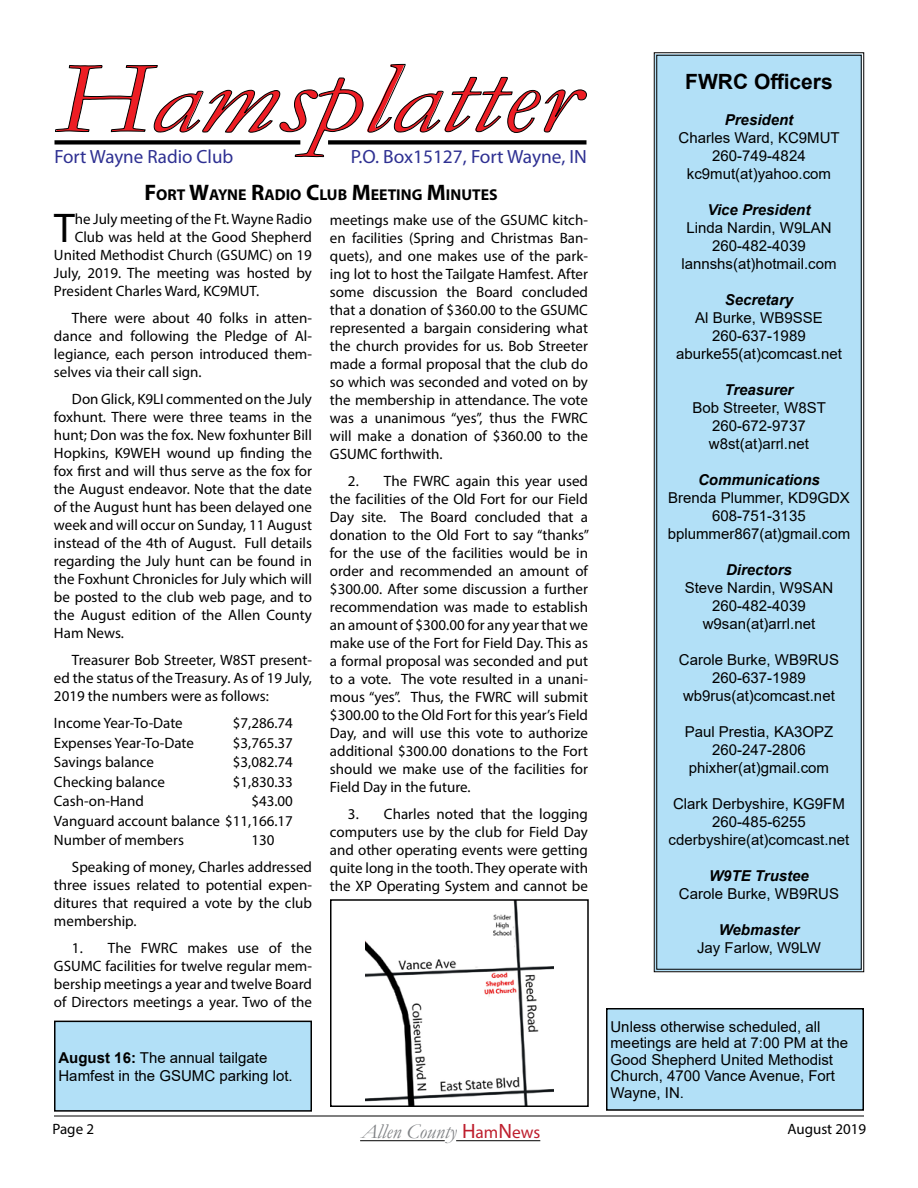
<style>
.page{position:relative;width:918px;height:1188px;background:#fff}
.page>*{position:absolute;margin:0;border:0;box-sizing:border-box;transform-origin:0 0}
.t1{font:italic 102.3px "Garamond";color:#ed1d24;scale:1.21 1}
.t2{font:41.7px "Myriad Pro";color:#000}
.t3{font:700 21px "Arial";color:#000}
.t4{font:italic 20.85px "Garamond";color:#808285}
.t5{font:19.2px "Myriad Pro";color:#2e3092}
.t6{font:700 15.75px "Myriad Pro";color:#000}
.t7{font:15px/18px "Myriad Pro";color:#000;text-align:justify}
.t8{font:15px/18px "Arial";color:#000;text-align:center}
.t9{font:italic 700 15px "Arial";color:#000}
.s1{font-size:22.5px}
.s2{font-weight:700}
.s3{font-family:"Myriad Pro";font-style:normal;color:#be1e2d}
.s4{font-family:"Myriad Pro";font-style:normal;font-size:17.4px;color:#be1e2d}
</style>
<div class="page">
<hr style="left:360px;top:1140px;width:85px;height:1px;background:#000">
<hr style="left:456px;top:1140px;width:84px;height:1px;background:#000">
<hr style="left:54px;top:1116px;width:810px;height:1px;background:#000">
<svg style="left:55px;top:64px;width:532px;height:93px"></svg>
<div style="left:55px;top:140px;width:245px;height:5px;background:#000"></div>
<div style="left:328px;top:140px;width:258px;height:5px;background:#000"></div>
<img style="left:366px;top:902px;width:187px;height:202px">
<div style="left:330px;top:899px;width:259px;height:208px;border:2px solid #000"></div>
<div style="left:654px;top:52px;width:210px;height:920px;background:#b2e0f7"></div>
<div style="left:607px;top:1009px;width:256px;height:101px;background:#b2e0f7"></div>
<div style="left:606px;top:1008px;width:258px;height:103px;border:2px solid #000"></div>
<div style="left:55px;top:1021px;width:256px;height:90px;background:#b2e0f7"></div>
<div style="left:54px;top:1021px;width:258px;height:91px;border:2px solid #000"></div>
<h1 class="t1" style="left:55px;top:29px;width:431px">Hamsplatter</h1>
<p class="t5" style="left:55px;top:145px;width:180px">Fort Wayne Radio Club</p>
<p class="t5" style="left:351px;top:145px;width:238px">P.O. Box15127, Fort Wayne, IN</p>
<p class="t6" style="left:144px;top:184px;width:355px"><span class="s1">F</span>ORT <span class="s1">W</span>AYNE <span class="s1">R</span>ADIO <span class="s1">C</span>LUB <span class="s1">M</span>EETING <span class="s1">M</span>INUTES</p>
<h2 class="t2" style="left:54px;top:203px;width:22px">T</h2>
<p class="t7" style="left:75px;top:210px;width:239px">he July meeting of the Ft. Wayne Radio</p>
<p class="t7" style="left:75px;top:228px;width:239px">Club was held at the Good Shepherd</p>
<p class="t7" style="left:54px;top:246px;width:260px">United Methodist Church (GSUMC) on 19</p>
<p class="t7" style="left:54px;top:264px;width:260px">July, 2019. The meeting was hosted by</p>
<p class="t7" style="left:54px;top:282px;width:207px">President Charles Ward, KC9MUT.</p>
<p class="t7" style="left:54px;top:309px;width:260px;text-indent:18px">There were about 40 folks in atten&shy;dance and following the Pledge of Al&shy;legiance, each person introduced them&shy;selves via their call sign.</p>
<p class="t7" style="left:54px;top:390px;width:260px;text-indent:18px">Don Glick, K9LI commented on the July foxhunt. There were three teams in the hunt; Don was the fox. New foxhunter Bill Hopkins, K9WEH wound up finding the fox first and will thus serve as the fox for the August endeavor. Note that the date of the August hunt has been delayed one week and will occur on Sunday, 11 August instead of the 4th of August. Full details regarding the July hunt can be found in the Foxhunt Chronicles for July which will be posted to the club web page, and to the August edition of the Allen County Ham News.</p>
<p class="t7" style="left:54px;top:651px;width:260px;text-indent:18px">Treasurer Bob Streeter, W8ST present&shy;ed the status of the Treasury. As of 19 July, 2019 the numbers were as follows:</p>
<p class="t7" style="left:54px;top:714px;width:130px">Income Year-To-Date</p>
<p class="t7" style="left:233px;top:714px;width:62px">$7,286.74</p>
<p class="t7" style="left:54px;top:733px;width:141px">Expenses Year-To-Date</p>
<p class="t7" style="left:233px;top:733px;width:62px">$3,765.37</p>
<p class="t7" style="left:54px;top:753px;width:102px">Savings balance</p>
<p class="t7" style="left:233px;top:753px;width:62px">$3,082.74</p>
<p class="t7" style="left:54px;top:772px;width:112px">Checking balance</p>
<p class="t7" style="left:233px;top:772px;width:62px">$1,830.33</p>
<p class="t7" style="left:54px;top:792px;width:91px">Cash-on-Hand</p>
<p class="t7" style="left:54px;top:791px;width:240px;line-height:19.5px;text-indent:197px">$43.00<br>Vanguard account balance $11,166.17<br>Number of members</p>
<p class="t7" style="left:72px;top:826px;width:241px;line-height:27px;text-indent:179px">130<br>Speaking of money, Charles addressed</p>
<p class="t7" style="left:54px;top:876px;width:260px">three issues related to potential expen&shy;ditures that required a vote by the club membership.</p>
<p class="t7" style="left:54px;top:939px;width:260px;text-indent:18px">1. The FWRC makes use of the GSUMC facilities for twelve regular mem&shy;bership meetings a year and twelve Board of Directors meetings a year. Two of the</p>
<p class="t8" style="left:58px;top:1048px;width:236px;text-align:left"><span class="s2">August 16:</span> The annual tailgate<br>Hamfest in the GSUMC parking lot.</p>
<p class="t7" style="left:330px;top:210px;width:260px">meetings make use of the GSUMC kitch&shy;en facilities (Spring and Christmas Ban&shy;quets), and one makes use of the park&shy;ing lot to host the Tailgate Hamfest. After some discussion the Board concluded that a donation of $360.00 to the GSUMC represented a bargain considering what the church provides for us. Bob Streeter made a formal proposal that the club do so which was seconded and voted on by the membership in attendance. The vote was a unanimous “yes”, thus the FWRC will make a donation of $360.00 to the GSUMC forthwith.</p>
<p class="t7" style="left:330px;top:471px;width:261px;text-indent:18px">2. The FWRC again this year used the facilities of the Old Fort for our Field Day site. The Board concluded that a donation to the Old Fort to say “thanks” for the use of the facilities would be in order and recommended an amount of $300.00. After some discussion a further recommendation was made to establish an amount of $300.00 for any year that we make use of the Fort for Field Day. This as a formal proposal was seconded and put to a vote. The vote resulted in a unani&shy;mous “yes”. Thus, the FWRC will submit $300.00 to the Old Fort for this year’s Field Day, and will use this vote to authorize additional $300.00 donations to the Fort should we make use of the facilities for Field Day in the future.</p>
<p class="t7" style="left:330px;top:804px;width:260px;text-indent:18px">3. Charles noted that the logging computers use by the club for Field Day and other operating events were getting quite long in the tooth. They operate with the XP Operating System and cannot be</p>
<h3 class="t3" style="left:685px;top:67px;width:149px">FWRC Officers</h3>
<p class="t9" style="left:725px;top:110px;width:70px">President</p>
<p class="t8" style="left:679px;top:128px;width:163px">Charles Ward, KC9MUT<br>260-749-4824 kc9mut(at)yahoo.com</p>
<p class="t9" style="left:708px;top:200px;width:104px">Vice President</p>
<p class="t8" style="left:681px;top:218px;width:157px">Linda Nardin, W9LAN<br>260-482-4039 lannshs(at)hotmail.com</p>
<p class="t9" style="left:725px;top:290px;width:70px">Secretary</p>
<p class="t8" style="left:676px;top:308px;width:167px">Al Burke, WB9SSE<br>260-637-1989 aburke55(at)comcast.net</p>
<p class="t9" style="left:725px;top:380px;width:70px">Treasurer</p>
<p class="t8" style="left:692px;top:398px;width:135px">Bob Streeter, W8ST<br>260-672-9737 w8st(at)arrl.net</p>
<p class="t9" style="left:698px;top:470px;width:123px">Communications</p>
<p class="t8" style="left:668px;top:488px;width:184px">Brenda Plummer, KD9GDX<br>608-751-3135 bplummer867(at)gmail.com</p>
<p class="t9" style="left:726px;top:560px;width:67px">Directors</p>
<p class="t8" style="left:685px;top:578px;width:150px">Steve Nardin, W9SAN<br>260-482-4039 w9san(at)arrl.net</p>
<p class="t8" style="left:679px;top:650px;width:162px">Carole Burke, WB9RUS<br>260-637-1989 wb9rus(at)comcast.net</p>
<p class="t8" style="left:685px;top:722px;width:150px">Paul Prestia, KA3OPZ<br>260-247-2806 phixher(at)gmail.com</p>
<p class="t8" style="left:669px;top:794px;width:182px">Clark Derbyshire, KG9FM<br>260-485-6255 cderbyshire(at)comcast.net</p>
<p class="t9" style="left:709px;top:866px;width:101px">W9TE Trustee</p>
<p class="t8" style="left:679px;top:884px;width:162px">Carole Burke, WB9RUS</p>
<p class="t9" style="left:719px;top:920px;width:82px">Webmaster</p>
<p class="t8" style="left:697px;top:938px;width:125px">Jay Farlow, W9LW</p>
<p class="t8" style="left:610px;top:1018px;width:239px;line-height:16.5px;text-align:left">Unless otherwise scheduled, all meetings are held at 7:00 PM at the<br>Good Shepherd United Methodist<br>Church, 4700 Vance Avenue, Fort<br>Wayne, IN.</p>
<p class="t7" style="left:52px;top:1120px;width:43px">Page 2</p>
<h3 class="t4" style="left:361px;top:1118px;width:180px">Allen County <span class="s3">H</span><span class="s4">am</span><span class="s3">N</span><span class="s4">ews</span></h3>
<p class="t7" style="left:787px;top:1120px;width:80px">August 2019</p>
</div>
